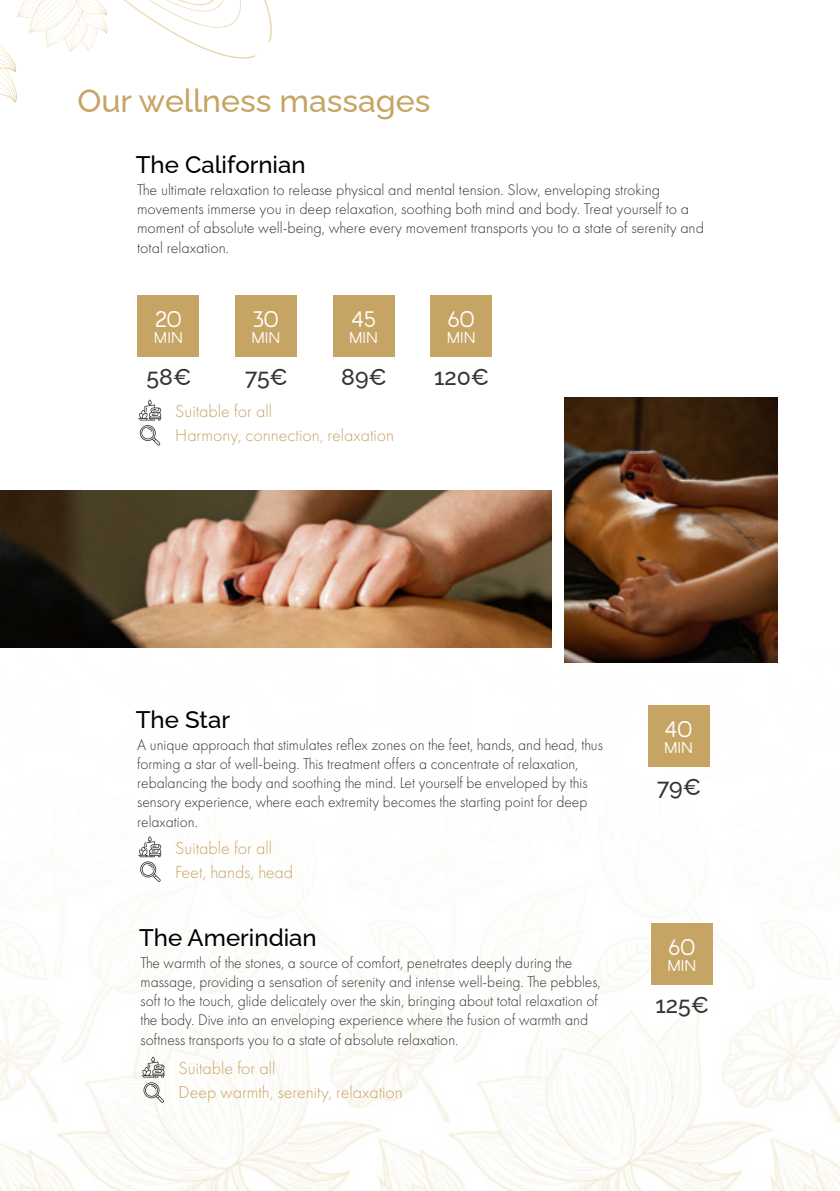
<style>
.page{position:relative;width:840px;height:1191px;background:#fff}
.page>*{position:absolute;margin:0;border:0;box-sizing:border-box;transform-origin:0 0}
.t1{font:100 32px "Raleway";color:#c6a464}
.t2{font:100 24px "Raleway";color:#000}
.t3{font:100 23px "Raleway";color:#343434}
.t4{font:22px "Arcon Rounded Regular";color:#fff}
.t5{font:300 18px/24.4px "Futura PT";color:#c6a464}
.t6{font:300 16px/19.2px "Futura PT";color:#343434}
.t7{font:15.4px "Arcon Rounded Regular";color:#fff}
</style>
<div class="page">
<img style="left:0;top:647px;width:839px;height:544px">
<div style="left:137px;top:295px;width:62px;height:62px;background:#c6a464"></div>
<svg style="left:138px;top:399px;width:23px;height:46px"></svg>
<div style="left:235px;top:295px;width:62px;height:62px;background:#c6a464"></div>
<div style="left:332px;top:295px;width:62px;height:62px;background:#c6a464"></div>
<div style="left:430px;top:295px;width:62px;height:62px;background:#c6a464"></div>
<div style="left:647px;top:705px;width:62px;height:62px;background:#c6a464"></div>
<svg style="left:138px;top:836px;width:23px;height:46px"></svg>
<div style="left:650px;top:923px;width:62px;height:62px;background:#c6a464"></div>
<svg style="left:142px;top:1056px;width:22px;height:46px"></svg>
<img style="left:0;top:490px;width:552px;height:157px">
<div style="left:552px;top:387px;width:236px;height:286px;background:#fff"></div>
<img style="left:564px;top:397px;width:212px;height:265px">
<svg style="left:0;top:0;width:272px;height:103px"></svg>
<h1 class="t1" style="left:77px;top:75px;width:354px">Our wellness massages</h1>
<h2 class="t2" style="left:136px;top:145px;width:171px">The Californian</h2>
<p class="t6" style="left:137px;top:180px;width:568px">The ultimate relaxation to release physical and mental tension. Slow, enveloping stroking movements immerse you in deep relaxation, soothing both mind and body. Treat yourself to a moment of absolute well-being, where every movement transports you to a state of serenity and total relaxation.</p>
<h3 class="t4" style="left:155px;top:305px;width:28px">20</h3>
<p class="t7" style="left:154px;top:327px;width:30px">MIN</p>
<h3 class="t3" style="left:146px;top:358px;width:46px">58€</h3>
<h3 class="t4" style="left:253px;top:305px;width:27px">30</h3>
<p class="t7" style="left:251px;top:327px;width:30px">MIN</p>
<h3 class="t4" style="left:351px;top:305px;width:26px">45</h3>
<p class="t7" style="left:349px;top:327px;width:30px">MIN</p>
<h3 class="t4" style="left:447px;top:305px;width:28px">60</h3>
<p class="t7" style="left:446px;top:327px;width:30px">MIN</p>
<h3 class="t3" style="left:245px;top:358px;width:44px">75€</h3>
<h3 class="t3" style="left:341px;top:358px;width:47px">89€</h3>
<h3 class="t3" style="left:434px;top:358px;width:57px">120€</h3>
<p class="t5" style="left:175px;top:399px;width:220px">Suitable for all<br>Harmony, connection, relaxation</p>
<h2 class="t2" style="left:136px;top:700px;width:96px">The Star</h2>
<p class="t6" style="left:137px;top:735px;width:467px">A unique approach that stimulates reflex zones on the feet, hands, and head, thus forming a star of well-being. This treatment offers a concentrate of relaxation, rebalancing the body and soothing the mind. Let yourself be enveloped by this sensory experience, where each extremity becomes the starting point for deep relaxation.</p>
<p class="t5" style="left:175px;top:835px;width:119px">Suitable for all<br>Feet, hands, head</p>
<h2 class="t2" style="left:139px;top:918px;width:179px">The Amerindian</h2>
<p class="t6" style="left:140px;top:953px;width:461px">The warmth of the stones, a source of comfort, penetrates deeply during the massage, providing a sensation of serenity and intense well-being. The pebbles, soft to the touch, glide delicately over the skin, bringing about total relaxation of the body. Dive into an enveloping experience where the fusion of warmth and softness transports you to a state of absolute relaxation.</p>
<p class="t5" style="left:178px;top:1056px;width:226px">Suitable for all<br>Deep warmth, serenity, relaxation</p>
<h3 class="t4" style="left:664px;top:715px;width:29px">40</h3>
<p class="t7" style="left:663px;top:738px;width:30px">MIN</p>
<h3 class="t3" style="left:656px;top:768px;width:46px">79€</h3>
<h3 class="t4" style="left:668px;top:933px;width:28px">60</h3>
<p class="t7" style="left:667px;top:956px;width:30px">MIN</p>
<h3 class="t3" style="left:655px;top:986px;width:55px">125€</h3>
</div>
